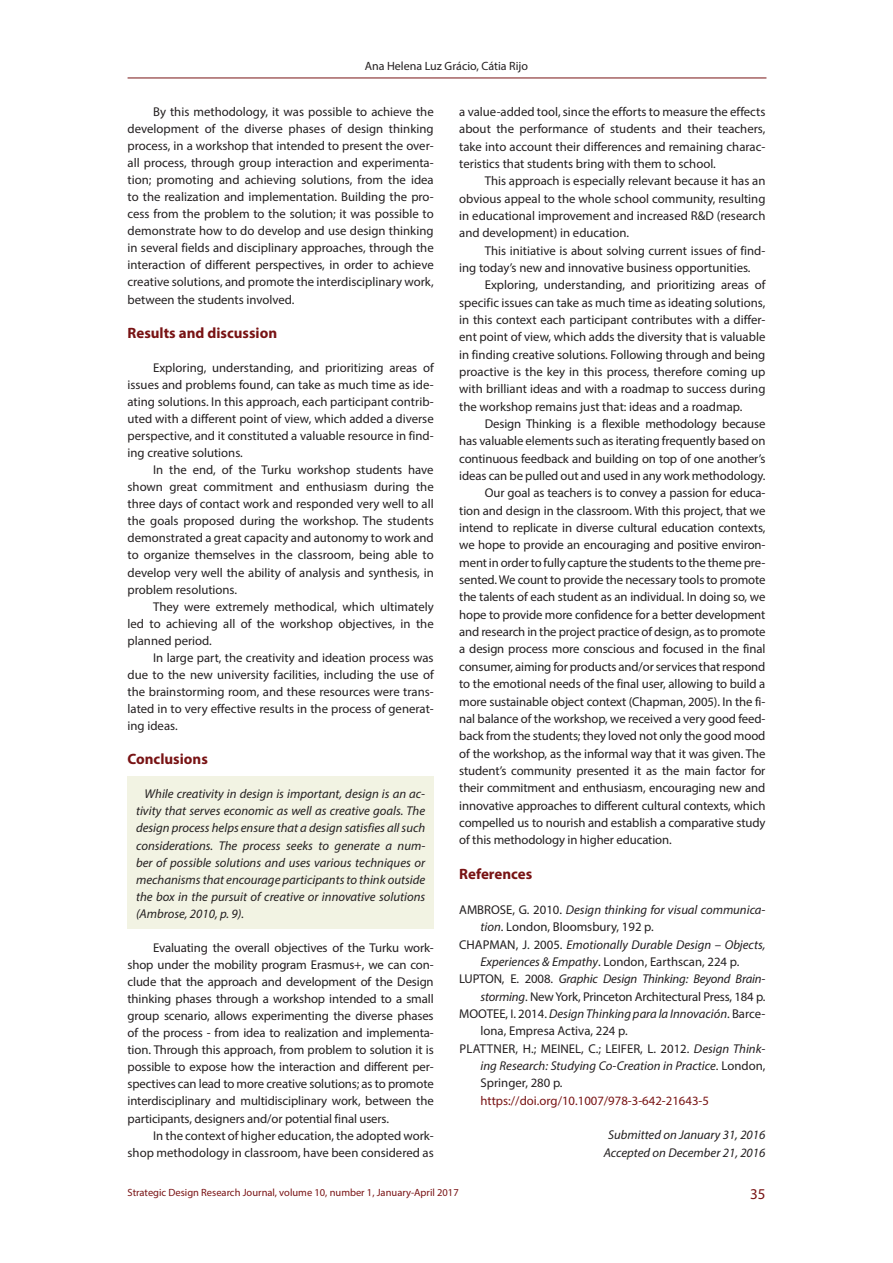
<style>
.page{position:relative;width:893px;height:1263px;background:#fff}
.page>*{position:absolute;margin:0;border:0;box-sizing:border-box;transform-origin:0 0}
.t1{font:700 15px "Myriad Pro";color:#781314}
.t2{font:15px "Myriad Pro";color:#781314}
.t3{font:12.75px/17.1px "Myriad Pro";letter-spacing:-.01em;color:#231f20;text-align:justify}
.t4{font:italic 12.75px/17.1px "Myriad Pro";color:#231f20;text-align:justify}
.t5{font:12.75px "Myriad Pro";color:#781314}
.t6{font:12px "Myriad Pro";color:#231f20}
.t7{font:10.5px "Myriad Pro";color:#781314}
.s1{font-style:normal}
.s2{font-style:italic}
</style>
<div class="page">
<hr style="left:128px;top:78px;width:638px;height:1px;background:#781314">
<div style="left:128px;top:776px;width:306px;height:153px;background:#f2f3e3"></div>
<p class="t6" style="left:365px;top:58px;width:165px">Ana Helena Luz Grácio, Cátia Rijo</p>
<p class="t3" style="left:128px;top:103px;width:308px;text-indent:26px">By this methodology, it was possible to achieve the development of the diverse phases of design thinking process, in a workshop that intended to present the over&shy;all process, through group interaction and experimenta&shy;tion; promoting and achieving solutions, from the idea to the realization and implementation. Building the pro&shy;cess from the problem to the solution; it was possible to demonstrate how to do develop and use design thinking in several fields and disciplinary approaches, through the interaction of different perspectives, in order to achieve creative solutions, and promote the interdisciplinary work, between the students involved.</p>
<p class="t1" style="left:128px;top:323px;width:151px">Results and discussion</p>
<p class="t3" style="left:128px;top:359px;width:308px;text-indent:26px">Exploring, understanding, and prioritizing areas of issues and problems found, can take as much time as ide&shy;ating solutions. In this approach, each participant contrib&shy;uted with a different point of view, which added a diverse perspective, and it constituted a valuable resource in find&shy;ing creative solutions.</p>
<p class="t3" style="left:128px;top:461px;width:308px;text-indent:26px">In the end, of the Turku workshop students have shown great commitment and enthusiasm during the three days of contact work and responded very well to all the goals proposed during the workshop. The students demonstrated a great capacity and autonomy to work and to organize themselves in the classroom, being able to develop very well the ability of analysis and synthesis, in problem resolutions.</p>
<p class="t3" style="left:128px;top:598px;width:308px;text-indent:26px">They were extremely methodical, which ultimately led to achieving all of the workshop objectives, in the planned period.</p>
<p class="t3" style="left:128px;top:649px;width:308px;text-indent:26px">In large part, the creativity and ideation process was due to the new university facilities, including the use of the brainstorming room, and these resources were trans&shy;lated in to very effective results in the process of generat&shy;ing ideas.</p>
<p class="t1" style="left:128px;top:749px;width:82px">Conclusions</p>
<p class="t4" style="left:136px;top:785px;width:291px;text-indent:9px">While creativity in design is important, design is an ac&shy;tivity that serves economic as well as creative goals. The design process helps ensure that a design satisfies all such considerations. The process seeks to generate a num&shy;ber of possible solutions and uses various techniques or mechanisms that encourage participants to think outside the box in the pursuit of creative or innovative solutions (Ambrose, 2010, p. 9).</p>
<p class="t3" style="left:128px;top:939px;width:308px;text-indent:26px">Evaluating the overall objectives of the Turku work&shy;shop under the mobility program Erasmus+, we can con&shy;clude that the approach and development of the Design thinking phases through a workshop intended to a small group scenario, allows experimenting the diverse phases of the process - from idea to realization and implementa&shy;tion. Through this approach, from problem to solution it is possible to expose how the interaction and different per&shy;spectives can lead to more creative solutions; as to promote interdisciplinary and multidisciplinary work, between the participants, designers and/or potential final users.</p>
<p class="t3" style="left:128px;top:1126px;width:308px;text-align:right">In the context of higher education, the adopted work&shy;shop methodology in classroom, have been considered as</p>
<p class="t3" style="left:459px;top:103px;width:308px">a value-added tool, since the efforts to measure the effects about the performance of students and their teachers, take into account their differences and remaining charac&shy;teristics that students bring with them to school.</p>
<p class="t3" style="left:459px;top:172px;width:308px;text-indent:26px">This approach is especially relevant because it has an obvious appeal to the whole school community, resulting in educational improvement and increased R&amp;D (research and development) in education.</p>
<p class="t3" style="left:459px;top:241px;width:308px;text-indent:26px">This initiative is about solving current issues of find&shy;ing today’s new and innovative business opportunities.</p>
<p class="t3" style="left:459px;top:276px;width:308px;text-indent:26px">Exploring, understanding, and prioritizing areas of specific issues can take as much time as ideating solutions, in this context each participant contributes with a differ&shy;ent point of view, which adds the diversity that is valuable in finding creative solutions. Following through and being proactive is the key in this process, therefore coming up with brilliant ideas and with a roadmap to success during the workshop remains just that: ideas and a roadmap.</p>
<p class="t3" style="left:485px;top:415px;width:282px">Design Thinking is a flexible methodology because</p>
<p class="t3" style="left:459px;top:432px;width:308px">has valuable elements such as iterating frequently based on</p>
<p class="t3" style="left:459px;top:450px;width:308px">continuous feedback and building on top of one another’s</p>
<p class="t3" style="left:459px;top:467px;width:308px">ideas can be pulled out and used in any work methodology.</p>
<p class="t3" style="left:485px;top:484px;width:282px">Our goal as teachers is to convey a passion for educa-</p>
<p class="t3" style="left:459px;top:502px;width:308px">tion and design in the classroom. With this project, that we</p>
<p class="t3" style="left:459px;top:519px;width:308px">intend to replicate in diverse cultural education contexts,</p>
<p class="t3" style="left:459px;top:536px;width:308px">we hope to provide an encouraging and positive environ-</p>
<p class="t3" style="left:459px;top:554px;width:308px">ment in order to fully capture the students to the theme pre-</p>
<p class="t3" style="left:459px;top:571px;width:308px">sented. We count to provide the necessary tools to promote</p>
<p class="t3" style="left:459px;top:588px;width:308px">the talents of each student as an individual. In doing so, we</p>
<p class="t3" style="left:459px;top:606px;width:308px">hope to provide more confidence for a better development</p>
<p class="t3" style="left:459px;top:623px;width:308px">and research in the project practice of design, as to promote</p>
<p class="t3" style="left:459px;top:640px;width:308px">a design process more conscious and focused in the final</p>
<p class="t3" style="left:459px;top:658px;width:308px">consumer, aiming for products and/or services that respond</p>
<p class="t3" style="left:459px;top:675px;width:308px">to the emotional needs of the final user, allowing to build a</p>
<p class="t3" style="left:459px;top:692px;width:308px">more sustainable object context (Chapman, 2005). In the fi-</p>
<p class="t3" style="left:459px;top:710px;width:308px">nal balance of the workshop, we received a very good feed-</p>
<p class="t3" style="left:459px;top:727px;width:308px">back from the students; they loved not only the good mood</p>
<p class="t3" style="left:459px;top:744px;width:308px">of the workshop, as the informal way that it was given. The</p>
<p class="t3" style="left:459px;top:762px;width:308px">student’s community presented it as the main factor for</p>
<p class="t3" style="left:459px;top:779px;width:308px">their commitment and enthusiasm, encouraging new and</p>
<p class="t3" style="left:459px;top:796px;width:308px">innovative approaches to different cultural contexts, which</p>
<p class="t3" style="left:459px;top:814px;width:308px">compelled us to nourish and establish a comparative study</p>
<p class="t3" style="left:459px;top:831px;width:214px">of this methodology in higher education.</p>
<p class="t1" style="left:459px;top:864px;width:75px">References</p>
<p class="t4" style="left:459px;top:901px;width:308px"><span class="s1">AMBROSE, G. 2010.</span> Design thinking for visual communica-</p>
<p class="t3" style="left:480px;top:918px;width:175px"><span class="s2">tion</span>. London, Bloomsbury, 192 p.</p>
<p class="t4" style="left:459px;top:935px;width:308px"><span class="s1">CHAPMAN, J. 2005.</span> Emotionally Durable Design – Objects,</p>
<p class="t3" style="left:480px;top:953px;width:260px"><span class="s2">Experiences &amp; Empathy</span>. London, Earthscan, 224 p.</p>
<p class="t4" style="left:459px;top:970px;width:308px"><span class="s1">LUPTON, E. 2008.</span> Graphic Design Thinking: Beyond Brain-</p>
<p class="t3" style="left:480px;top:987px;width:286px"><span class="s2">storming</span>. New York, Princeton Architectural Press, 184 p.</p>
<p class="t4" style="left:459px;top:1005px;width:308px"><span class="s1">MOOTEE, I. 2014.</span> Design Thinking para la Innovación<span class="s1">. Barce-</span></p>
<p class="t3" style="left:480px;top:1022px;width:149px">lona, Empresa Activa, 224 p.</p>
<p class="t3" style="left:459px;top:1039px;width:308px">PLATTNER, H.; MEINEL, C.; LEIFER, L. 2012. <span class="s2">Design Think-</span></p>
<p class="t4" style="left:480px;top:1057px;width:286px">ing Research: Studying Co-Creation in Practice<span class="s1">. London,</span></p>
<p class="t3" style="left:480px;top:1074px;width:84px">Springer, 280 p.</p>
<p class="t5" style="left:480px;top:1092px;width:230px">https://doi.org/10.1007/978-3-642-21643-5</p>
<p class="t4" style="left:604px;top:1126px;width:163px;text-align:center">Submitted on January 31, 2016<br>Accepted on December 21, 2016</p>
<p class="t7" style="left:128px;top:1186px;width:333px">Strategic Design Research Journal, volume 10, number 1, January-April 2017</p>
<p class="t2" style="left:750px;top:1185px;width:17px">35</p>
</div>
